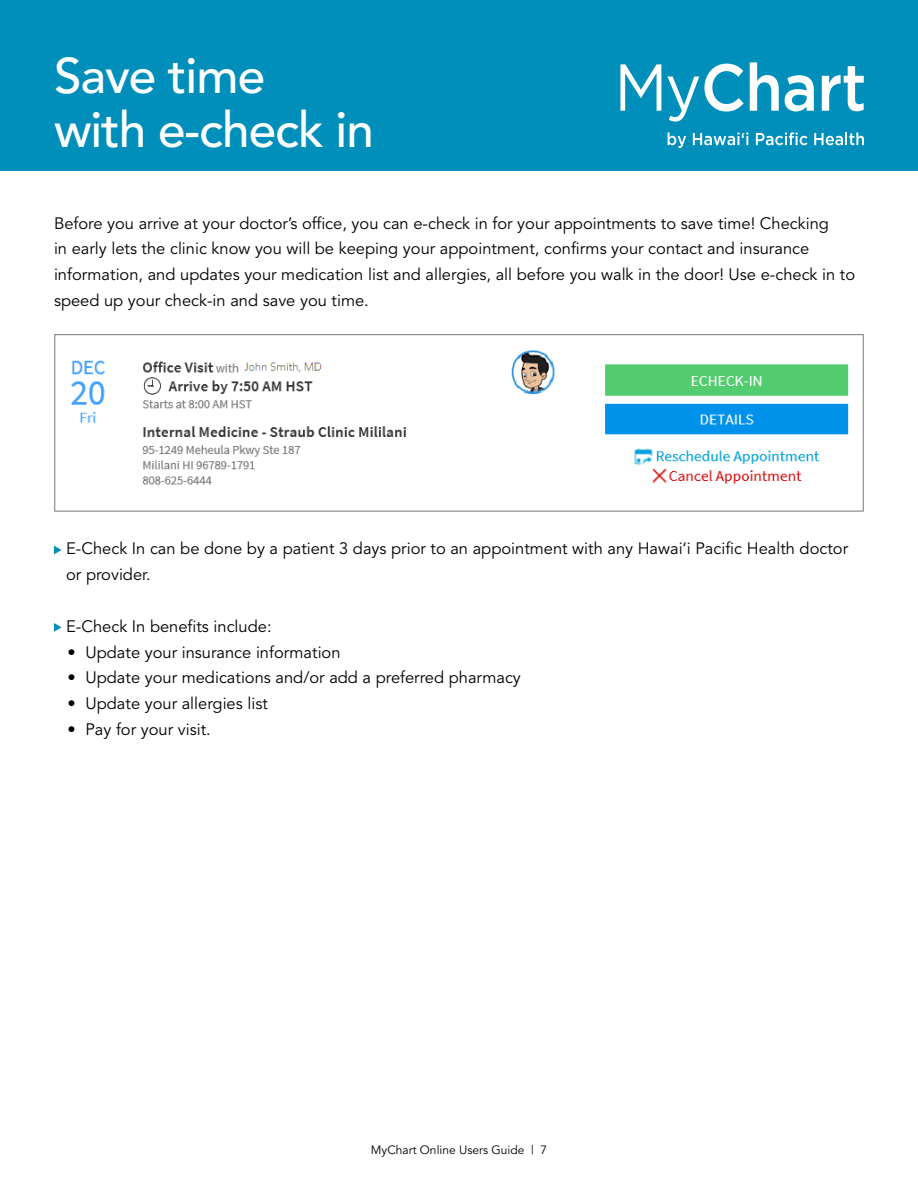
<style>
.page{position:relative;width:918px;height:1188px;background:#fff}
.page>*{position:absolute;margin:0;border:0;box-sizing:border-box;transform-origin:0 0}
.t1{font:500 49.5px/54px "Avenir";letter-spacing:-.02em;color:#fff}
.t2{font:16.5px/25.8px "Avenir";color:#000}
.t3{font:12px "Avenir";color:#000}
</style>
<div class="page">
<div style="left:0;top:0;width:918px;height:171px;background:#008fba"></div>
<svg style="left:668px;top:132px;width:18px;height:16px"></svg>
<svg style="left:693px;top:133px;width:55px;height:12px"></svg>
<svg style="left:756px;top:132px;width:51px;height:13px"></svg>
<svg style="left:814px;top:132px;width:50px;height:13px"></svg>
<svg style="left:620px;top:64px;width:41px;height:47px"></svg>
<svg style="left:667px;top:64px;width:77px;height:58px"></svg>
<svg style="left:750px;top:62px;width:29px;height:49px"></svg>
<svg style="left:785px;top:75px;width:29px;height:36px"></svg>
<svg style="left:822px;top:66px;width:42px;height:45px"></svg>
<svg style="left:54px;top:546px;width:8px;height:8px"></svg>
<svg style="left:54px;top:623px;width:8px;height:9px"></svg>
<img style="left:62px;top:350px;width:795px;height:162px">
<div style="left:54px;top:334px;width:810px;height:177px;border:1px solid #777679"></div>
<h1 class="t1" style="left:54px;top:51px;width:321px">Save time<br>with e-check in</h1>
<p class="t2" style="left:54px;top:210px;width:803px">Before you arrive at your doctor’s office, you can e-check in for your appointments to save time! Checking<br>in early lets the clinic know you will be keeping your appointment, confirms your contact and insurance information, and updates your medication list and allergies, all before you walk in the door! Use e-check in to speed up your check-in and save you time.</p>
<p class="t2" style="left:66px;top:536px;width:784px">E-Check In can be done by a patient 3 days prior to an appointment with any Hawai‘i Pacific Health doctor or provider.</p>
<p class="t2" style="left:66px;top:614px;width:207px">E-Check In benefits include:</p>
<p class="t2" style="left:67px;top:639px;width:275px">• Update your insurance information</p>
<p class="t2" style="left:67px;top:665px;width:455px">• Update your medications and/or add a preferred pharmacy</p>
<p class="t2" style="left:67px;top:691px;width:202px">• Update your allergies list</p>
<p class="t2" style="left:67px;top:717px;width:145px">• Pay for your visit.</p>
<p class="t3" style="left:371px;top:1143px;width:178px">MyChart Online Users Guide | 7</p>
</div>
